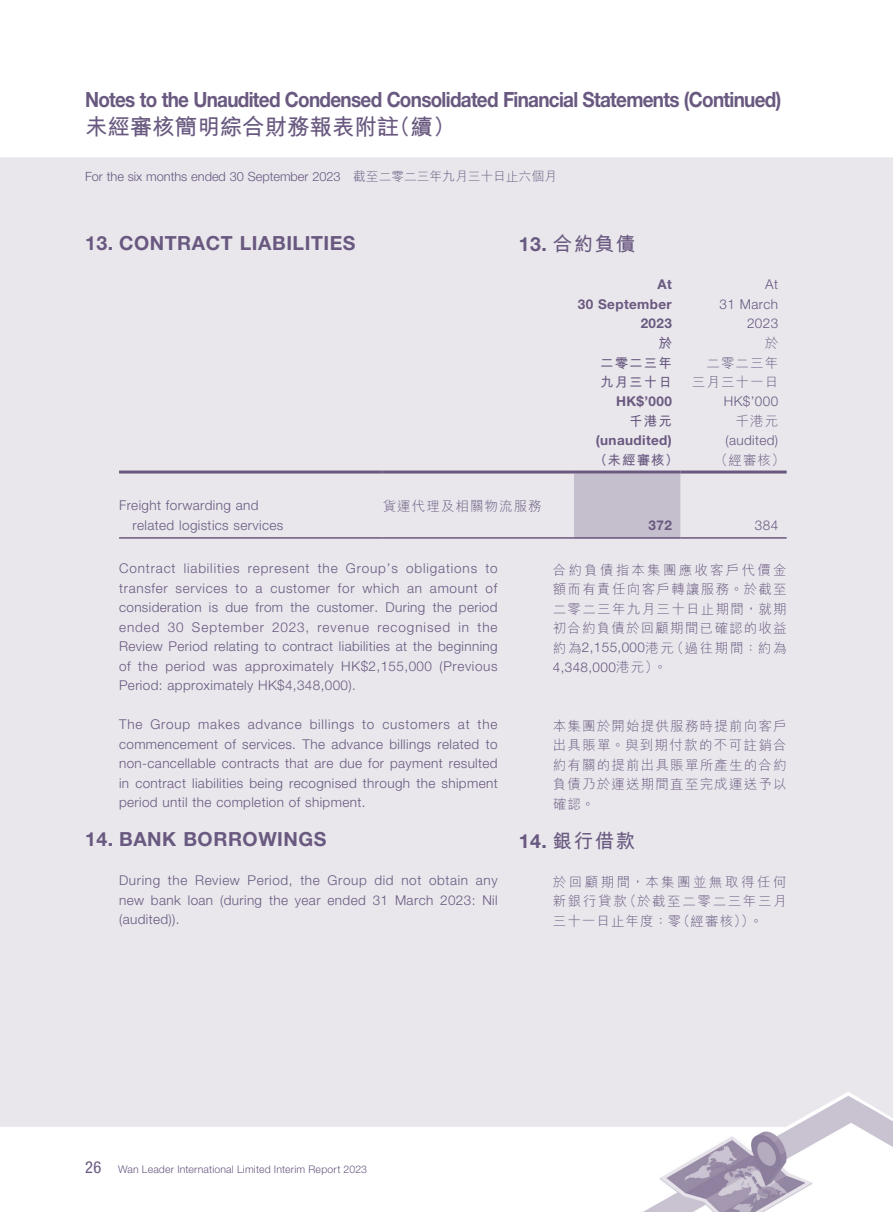
<style>
.page{position:relative;width:893px;height:1212px;background:#fff}
.page>*{position:absolute;margin:0;border:0;box-sizing:border-box;transform-origin:0 0}
.t1{font:700 22.5px "M Hei HK";color:#695980}
.t2{font:700 21px "Helvetica Neue LT Std";letter-spacing:-.035em;color:#695980;scale:.9 1}
.t3{font:700 19.5px "Helvetica Neue LT Std";letter-spacing:.03em;color:#695980}
.t4{font:700 19.5px "M Hei HK";letter-spacing:.08em;color:#695980}
.t5{font:300 13.5px/19.5px "Helvetica Neue LT Std";letter-spacing:.03em;color:#695980;text-align:justify}
.t6{font:300 13.5px/19.5px "M Hei HK";letter-spacing:.09em;color:#695980;text-align:justify}
.t7{font:700 13.5px/19.5px "Helvetica Neue LT Std";letter-spacing:.03em;color:#695980;text-align:right}
.t8{font:700 13.5px/19.5px "M Hei HK";letter-spacing:.08em;color:#695980;text-align:justify}
.t9{font:300 12.75px "Helvetica Neue LT Std";color:#695980}
.t10{font:300 10.5px "Helvetica Neue LT Std";letter-spacing:.015em;color:#695980}
.s1{font-family:"M Hei HK"}
.s2{font-family:"Helvetica Neue LT Std"}
.s3{font-weight:400;font-stretch:condensed;font-size:16.5px}
</style>
<div class="page">
<img style="left:643px;top:1127px;width:250px;height:85px">
<div style="left:0;top:157px;width:893px;height:970px;background:#e9e7ec"></div>
<div style="left:574px;top:473px;width:106px;height:64px;background:#c5becd"></div>
<hr style="left:119px;top:470px;width:264px;height:3px;background:#695980">
<hr style="left:383px;top:470px;width:191px;height:3px;background:#695980">
<hr style="left:574px;top:470px;width:106px;height:3px;background:#695980">
<hr style="left:680px;top:470px;width:107px;height:3px;background:#695980">
<hr style="left:119px;top:537px;width:264px;height:2px;background:#695980">
<hr style="left:383px;top:537px;width:191px;height:2px;background:#695980">
<hr style="left:574px;top:537px;width:106px;height:2px;background:#695980">
<hr style="left:680px;top:537px;width:107px;height:2px;background:#695980">
<h2 class="t2" style="left:85px;top:86px;width:775px">Notes to the Unaudited Condensed Consolidated Financial Statements (Continued)</h2>
<h1 class="t1" style="left:85px;top:111px;width:372px">未經審核簡明綜合財務報表附註（續）</h1>
<p class="t9" style="left:85px;top:169px;width:473px">For the six months ended 30 September 2023 <span class="s1">截至二零二三年九月三十日止六個月</span></p>
<h3 class="t3" style="left:85px;top:231px;width:272px">13. CONTRACT LIABILITIES</h3>
<h3 class="t4" style="left:519px;top:230px;width:118px"><span class="s2">13.</span> 合約負債</h3>
<p class="t7" style="left:578px;top:274px;width:96px">At<br>30 September<br>2023</p>
<p class="t5" style="left:720px;top:274px;width:60px;text-align:right">At<br>31 March<br>2023</p>
<p class="t8" style="left:600px;top:332px;width:73px;text-indent:58px">於二零二三年九月三十日</p>
<p class="t6" style="left:692px;top:333px;width:88px;text-align:right">於<br>二零二三年三月三十一日</p>
<p class="t7" style="left:616px;top:391px;width:57px">HK$’000</p>
<p class="t5" style="left:724px;top:391px;width:56px">HK$’000</p>
<p class="t8" style="left:629px;top:410px;width:44px">千港元</p>
<p class="t6" style="left:735px;top:411px;width:44px">千港元</p>
<p class="t7" style="left:596px;top:430px;width:78px">(unaudited)</p>
<p class="t5" style="left:725px;top:430px;width:54px">(audited)</p>
<p class="t8" style="left:594px;top:449px;width:86px">（未經審核）</p>
<p class="t6" style="left:715px;top:450px;width:72px">（經審核）</p>
<p class="t5" style="left:133px;top:495px;width:152px;text-indent:-14px">Freight forwarding and related logistics services</p>
<p class="t6" style="left:383px;top:496px;width:161px">貨運代理及相關物流服務</p>
<p class="t7" style="left:649px;top:515px;width:25px">372</p>
<p class="t5" style="left:755px;top:515px;width:25px">384</p>
<p class="t5" style="left:119px;top:558px;width:380px">Contract liabilities represent the Group’s obligations to transfer services to a customer for which an amount of consideration is due from the customer. During the period ended 30 September 2023, revenue recognised in the Review Period relating to contract liabilities at the beginning of the period was approximately HK$2,155,000 (Previous Period: approximately HK$4,348,000).</p>
<p class="t5" style="left:119px;top:714px;width:380px">The Group makes advance billings to customers at the commencement of services. The advance billings related to non-cancellable contracts that are due for payment resulted in contract liabilities being recognised through the shipment period until the completion of shipment.</p>
<h3 class="t3" style="left:85px;top:827px;width:243px">14. BANK BORROWINGS</h3>
<p class="t5" style="left:119px;top:870px;width:380px">During the Review Period, the Group did not obtain any new bank loan (during the year ended 31 March 2023: Nil (audited)).</p>
<p class="t6" style="left:553px;top:560px;width:235px">合約負債指本集團應收客戶代價金額而有責任向客戶轉讓服務。於截至二零二三年九月三十日止期間，就期初合約負債於回顧期間已確認的收益約為<span class="s2">2,155,000</span>港元（過往期間：約為</p>
<p class="t5" style="left:553px;top:657px;width:116px">4,348,000<span class="s1">港元）。</span></p>
<p class="t6" style="left:553px;top:716px;width:235px">本集團於開始提供服務時提前向客戶出具賬單。與到期付款的不可註銷合約有關的提前出具賬單所產生的合約負債乃於運送期間直至完成運送予以確認。</p>
<h3 class="t4" style="left:519px;top:826px;width:118px"><span class="s2">14.</span> 銀行借款</h3>
<p class="t6" style="left:553px;top:872px;width:235px">於回顧期間，本集團並無取得任何新銀行貸款（於截至二零二三年三月三十一日止年度：零（經審核））。</p>
<p class="t10" style="left:85px;top:1162px;width:283px"><span class="s3">26</span> Wan Leader International Limited Interim Report 2023</p>
</div>
